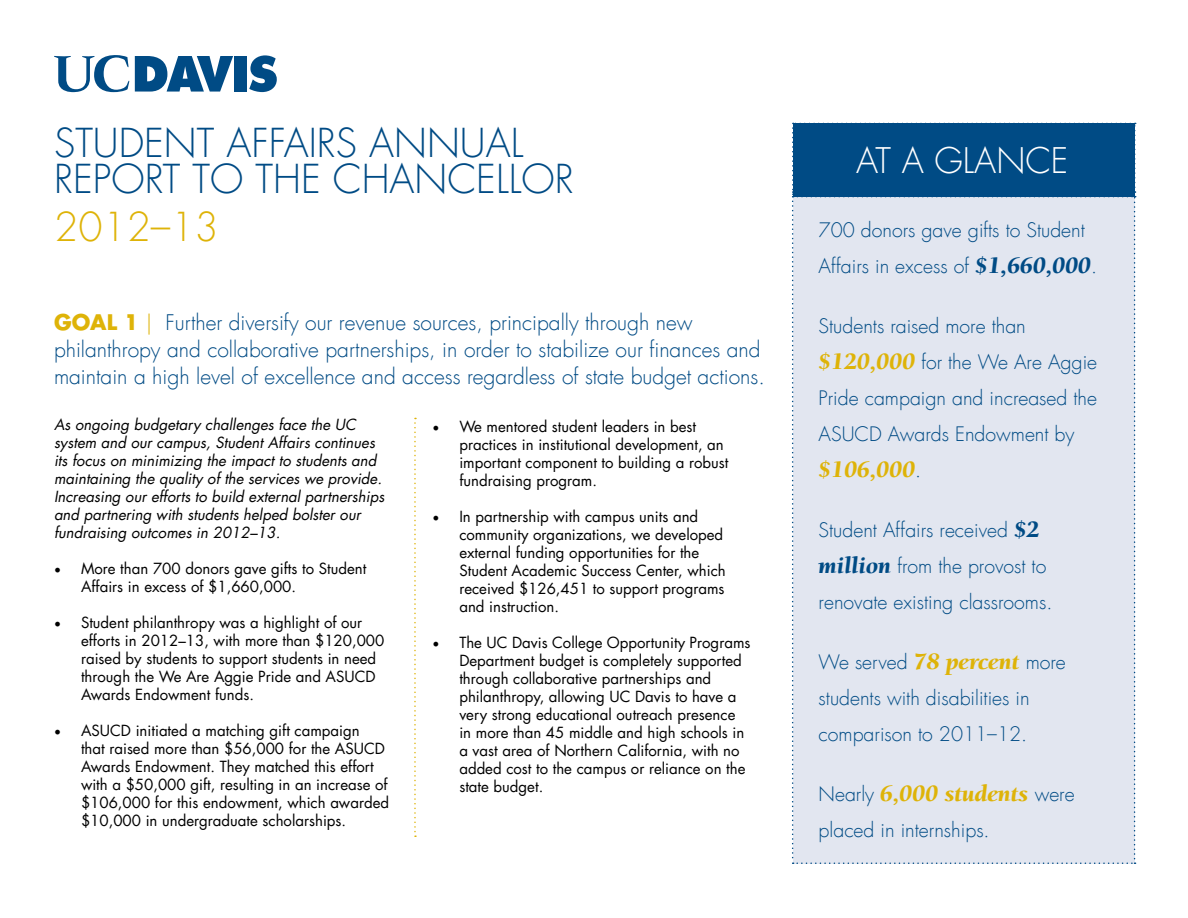
<style>
.page{position:relative;width:1188px;height:918px;background:#fff}
.page>*{position:absolute;margin:0;border:0;box-sizing:border-box;transform-origin:0 0}
.t1{font:300 39px/36px "Futura UC Davis";color:#004b85}
.t2{font:300 39px "Futura UC Davis";color:#deb308}
.t3{font:300 34.5px "Futura UC Davis";color:#fff}
.t4{font:italic 900 24px "Berkeley UC Davis";color:#deb308}
.t5{font:300 21px/27px "Futura UC Davis";color:#004b85}
.t6{font:300 19.5px/36px "Futura UC Davis";color:#004b85}
.t7{font:15px/18px "Futura UC Davis";color:#000}
.t8{font:italic 15px/18px "Futura UC Davis";color:#000}
.s1{font-weight:700;color:#deb308}
.s2{color:#deb308}
.s3{font-family:"Minion Pro";font-size:18px}
.s4{font-family:"Berkeley UC Davis";font-weight:900;font-style:italic;font-size:24px}
.s5{font-family:"Berkeley UC Davis";font-weight:900;font-style:italic;font-size:24px;color:#deb308}
.s6{font-family:"Futura UC Davis";font-weight:300;font-style:normal;font-size:19.5px;color:#004b85}
</style>
<div class="page">
<svg style="left:792px;top:123px;width:344px;height:741px;background:#cbd6e5"></svg>
<svg style="left:414px;top:418px;width:2px;height:419px"></svg>
<svg style="left:249px;top:55px;width:28px;height:37px"></svg>
<div style="left:234px;top:56px;width:13px;height:36px;background:#004b85"></div>
<svg style="left:54px;top:55px;width:179px;height:37px"></svg>
<h1 class="t1" style="left:54px;top:126px;width:521px">STUDENT AFFAIRS ANNUAL<br>REPORT TO THE CHANCELLOR</h1>
<h1 class="t2" style="left:54px;top:203px;width:166px">2012–13</h1>
<p class="t5" style="left:54px;top:309px;width:712px"><span class="s1">GOAL 1</span> <span class="s2">|</span> Further diversify our revenue sources, principally through new philanthropy and collaborative partnerships, in order to stabilize our finances and maintain a high level of excellence and access regardless of state budget actions.</p>
<p class="t8" style="left:54px;top:416px;width:332px">As ongoing budgetary challenges face the UC system and our campus, Student Affairs continues its focus on minimizing the impact to students and maintaining the quality of the services we provide.<br>Increasing our efforts to build external partnerships and partnering with students helped bolster our fundraising outcomes in 2012–13.</p>
<p class="t7" style="left:81px;top:560px;width:287px;text-indent:-27px"><span class="s3">•</span> More than 700 donors gave gifts to Student<br>Affairs in excess of $1,660,000.</p>
<p class="t7" style="left:81px;top:614px;width:305px;text-indent:-27px"><span class="s3">•</span> Student philanthropy was a highlight of our efforts in 2012–13, with more than $120,000 raised by students to support students in need through the We Are Aggie Pride and ASUCD Awards Endowment funds.</p>
<p class="t7" style="left:81px;top:722px;width:310px;text-indent:-27px"><span class="s3">•</span> ASUCD initiated a matching gift campaign<br>that raised more than $56,000 for the ASUCD Awards Endowment. They matched this effort with a $50,000 gift, resulting in an increase of $106,000 for this endowment, which awarded $10,000 in undergraduate scholarships.</p>
<p class="t7" style="left:459px;top:417px;width:271px;text-indent:-27px"><span class="s3">•</span> We mentored student leaders in best practices in institutional development, an important component to building a robust fundraising program.</p>
<p class="t7" style="left:459px;top:507px;width:268px;text-indent:-27px"><span class="s3">•</span> In partnership with campus units and community organizations, we developed external funding opportunities for the Student Academic Success Center, which received $126,451 to support programs and instruction.</p>
<p class="t7" style="left:459px;top:633px;width:293px;text-indent:-27px"><span class="s3">•</span> The UC Davis College Opportunity Programs Department budget is completely supported through collaborative partnerships and philanthropy, allowing UC Davis to have a very strong educational outreach presence in more than 45 middle and high schools in a vast area of Northern California, with no added cost to the campus or reliance on the state budget.</p>
<h2 class="t3" style="left:856px;top:140px;width:143px">At a Glance</h2>
<h3 class="t6" style="left:819px;top:213px;width:280px">700 donors gave gifts to Student<br>Affairs in excess of <span class="s4">$1,660,000</span>.</h3>
<h3 class="t6" style="left:819px;top:309px;width:280px">Students raised more than <span class="s5">$120,000</span> for the We Are Aggie<br>Pride campaign and increased the<br>ASUCD Awards Endowment by</h3>
<h3 class="t4" style="left:819px;top:456px;width:104px">$106,000<span class="s6">.</span></h3>
<h3 class="t6" style="left:819px;top:513px;width:235px">Student Affairs received <span class="s4">$2 million</span> from the provost to renovate existing classrooms.</h3>
<h3 class="t6" style="left:819px;top:645px;width:249px">We served <span class="s5">78 percent</span> more students with disabilities in comparison to 2011–12.</h3>
<h3 class="t4" style="left:819px;top:780px;width:258px"><span class="s6">Nearly</span> 6,000 students <span class="s6">were</span></h3>
<h3 class="t6" style="left:819px;top:813px;width:173px">placed in internships.</h3>
</div>
